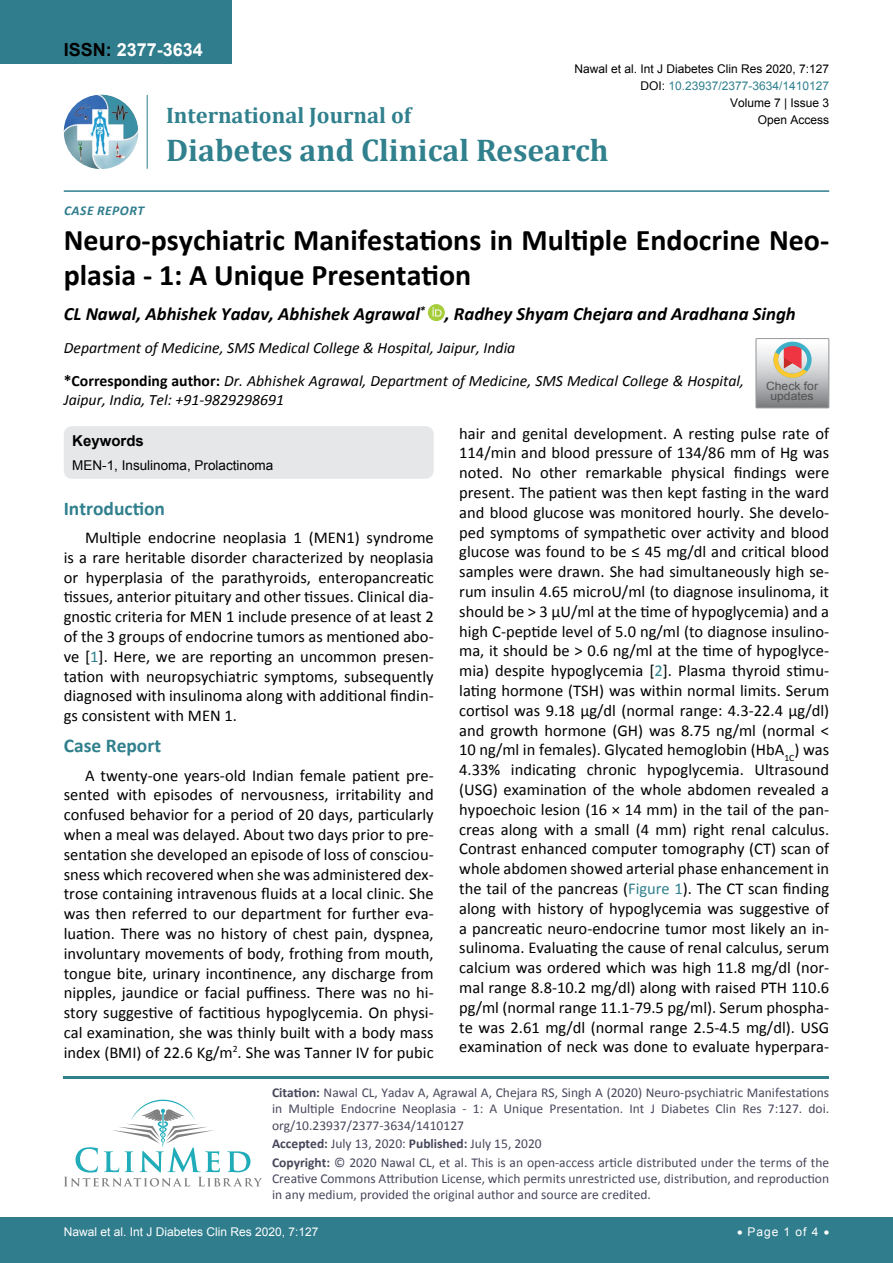
<style>
.page{position:relative;width:893px;height:1263px;background:#fff}
.page>*{position:absolute;margin:0;border:0;box-sizing:border-box;transform-origin:0 0}
.t1{font:700 31.5px "Cambria";color:#30808d}
.t2{font:700 30px/34.5px "Calibri";color:#000}
.t3{font:700 22.5px "Cambria";color:#30808d}
.t4{font:700 19.5px "Calibri";color:#30808d}
.t5{font:italic 700 18.75px "Calibri";color:#000}
.t6{font:700 18px "Arial";color:#fff}
.t7{font:16.5px/19.8px "Calibri";color:#000;text-align:justify}
.t8{font:italic 15.75px/33px "Calibri";color:#000}
.t9{font:700 15px "Arial";color:#000}
.t10{font:13.5px/16.2px "Calibri";color:#47475c}
.t11{font:13.5px "Arial";color:#000}
.t12{font:italic 700 13.5px "Calibri";letter-spacing:.04em;color:#307d8d}
.t13{font:12px "Arial";color:#000}
.t14{font:12px "Arial";color:#fff}
.t15{font:12px "Arial";color:#30808d}
.t16{font:11.55px/9.9px "Arial";color:#535353;text-align:center;scale:1.06 1}
.s1{color:#000}
.s2{font-weight:700;font-style:normal}
.s3{color:#30808d}
.s4{font-weight:700}
</style>
<div class="page">
<div style="left:0;top:0;width:231px;height:64px;background:#307d8d"></div>
<img style="left:64px;top:95px;width:74px;height:74px;border-radius:37px">
<hr style="left:147px;top:95px;width:1px;height:74px;background:#307d8d">
<hr style="left:64px;top:190px;width:765px;height:2px;background:#307d8d">
<div style="left:0;top:1217px;width:893px;height:46px;background:#307d8d"></div>
<hr style="left:64px;top:1076px;width:765px;height:2px;background:#30808d">
<svg style="left:64px;top:1100px;width:198px;height:86px"></svg>
<div style="left:428px;top:304px;width:17px;height:17px;background:#a6cd3c;border-radius:50%"></div>
<svg style="left:432px;top:307px;width:10px;height:10px"></svg>
<div style="left:64px;top:426px;width:370px;height:53px;background:#e6e7e8;border-radius:9px"></div>
<svg style="left:756px;top:339px;width:73px;height:69px;background:#bdb6b3"></svg>
<p class="t6" style="left:64px;top:38px;width:141px"><span class="s1">ISSN:</span> 2377-3634</p>
<p class="t12" style="left:64px;top:202px;width:82px">Case Repor t</p>
<p class="t13" style="left:574px;top:60px;width:256px">Nawal et al. Int J Diabetes Clin Res 2020, 7:127</p>
<p class="t13" style="left:730px;top:95px;width:101px">Volume 7 | Issue 3</p>
<p class="t15" style="left:640px;top:78px;width:190px"><span class="s1">DOI:</span> 10.23937/2377-3634/1410127</p>
<h3 class="t3" style="left:166px;top:100px;width:247px">International Journal of</h3>
<h1 class="t1" style="left:166px;top:128px;width:444px">Diabetes and Clinical Research</h1>
<p class="t13" style="left:758px;top:112px;width:73px">Open Access</p>
<h2 class="t2" style="left:64px;top:223px;width:767px">Neuro-psychiatric Manifestations in Multiple Endocrine Neo&shy;plasia - 1: A Unique Presentation</h2>
<p class="t5" style="left:64px;top:302px;width:733px">CL Nawal, Abhishek Yadav, Abhishek Agrawal<sup>*</sup> , Radhey Shyam Chejara and Aradhana Singh</p>
<p class="t8" style="left:64px;top:331px;width:682px">Department of Medicine, SMS Medical College &amp; Hospital, Jaipur, India<br><span class="s2">*Corresponding author:</span> Dr. Abhishek Agrawal, Department of Medicine, SMS Medical College &amp; Hospital,</p>
<p class="t8" style="left:64px;top:383px;width:222px">Jaipur, India, Tel: +91-9829298691</p>
<p class="t9" style="left:72px;top:430px;width:73px">Keywords</p>
<p class="t11" style="left:72px;top:457px;width:203px">MEN-1, Insulinoma, Prolactinoma</p>
<p class="t16" style="left:766px;top:381px;width:51px">Check for updates</p>
<p class="t7" style="left:459px;top:423px;width:371px">hair and genital development. A resting pulse rate of 114/min and blood pressure of 134/86 mm of Hg was noted. No other remarkable physical findings were present. The patient was then kept fasting in the ward and blood glucose was monitored hourly. She develo&shy;ped symptoms of sympathetic over activity and blood glucose was found to be ≤ 45 mg/dl and critical blood samples were drawn. She had simultaneously high se&shy;rum insulin 4.65 microU/ml (to diagnose insulinoma, it should be &gt; 3 µU/ml at the time of hypoglycemia) and a high C-peptide level of 5.0 ng/ml (to diagnose insulino&shy;ma, it should be &gt; 0.6 ng/ml at the time of hypoglyce&shy;mia) despite hypoglycemia [<span class="s3">2</span>]. Plasma thyroid stimu&shy;lating hormone (TSH) was within normal limits. Serum cortisol was 9.18 μg/dl (normal range: 4.3-22.4 μg/dl) and growth hormone (GH) was 8.75 ng/ml (normal &lt; 10 ng/ml in females). Glycated hemoglobin (HbA<sub>1C</sub>) was 4.33% indicating chronic hypoglycemia. Ultrasound (USG) examination of the whole abdomen revealed a hypoechoic lesion (16 × 14 mm) in the tail of the pan&shy;creas along with a small (4 mm) right renal calculus.<br>Contrast enhanced computer tomography (CT) scan of whole abdomen showed arterial phase enhancement in the tail of the pancreas (<span class="s3">Figure 1</span>). The CT scan finding along with history of hypoglycemia was suggestive of a pancreatic neuro-endocrine tumor most likely an in&shy;sulinoma. Evaluating the cause of renal calculus, serum calcium was ordered which was high 11.8 mg/dl (nor&shy;mal range 8.8-10.2 mg/dl) along with raised PTH 110.6 pg/ml (normal range 11.1-79.5 pg/ml). Serum phospha&shy;te was 2.61 mg/dl (normal range 2.5-4.5 mg/dl). USG examination of neck was done to evaluate hyperpara-</p>
<p class="t4" style="left:64px;top:496px;width:103px">Introduction</p>
<p class="t7" style="left:64px;top:528px;width:371px;text-indent:21px">Multiple endocrine neoplasia 1 (MEN1) syndrome is a rare heritable disorder characterized by neoplasia or hyperplasia of the parathyroids, enteropancreatic tissues, anterior pituitary and other tissues. Clinical dia&shy;gnostic criteria for MEN 1 include presence of at least 2 of the 3 groups of endocrine tumors as mentioned abo&shy;ve [<span class="s3">1</span>]. Here, we are reporting an uncommon presen&shy;tation with neuropsychiatric symptoms, subsequently diagnosed with insulinoma along with additional findin&shy;gs consistent with MEN 1.</p>
<p class="t4" style="left:64px;top:733px;width:99px">Case Report</p>
<p class="t7" style="left:64px;top:765px;width:371px;text-indent:21px">A twenty-one years-old Indian female patient pre&shy;sented with episodes of nervousness, irritability and confused behavior for a period of 20 days, particularly when a meal was delayed. About two days prior to pre&shy;sentation she developed an episode of loss of consciou&shy;sness which recovered when she was administered dex&shy;trose containing intravenous fluids at a local clinic. She was then referred to our department for further eva&shy;luation. There was no history of chest pain, dyspnea, involuntary movements of body, frothing from mouth, tongue bite, urinary incontinence, any discharge from nipples, jaundice or facial puffiness. There was no hi&shy;story suggestive of factitious hypoglycemia. On physi&shy;cal examination, she was thinly built with a body mass index (BMI) of 22.6 Kg/m<sup>2</sup>. She was Tanner IV for pubic</p>
<p class="t10" style="left:272px;top:1084px;width:559px;text-align:justify"><span class="s4">Citation:</span> Nawal CL, Yadav A, Agrawal A, Chejara RS, Singh A (2020) Neuro-psychiatric Manifestations in Multiple Endocrine Neoplasia - 1: A Unique Presentation. Int J Diabetes Clin Res 7:127. doi. org/10.23937/2377-3634/1410127</p>
<p class="t10" style="left:272px;top:1134px;width:559px;line-height:18.6px"><span class="s4">Accepted:</span> July 13, 2020: <span class="s4">Published:</span> July 15, 2020<br><span class="s4">Copyright:</span> © 2020 Nawal CL, et al. This is an open-access article distributed under the terms of the</p>
<p class="t10" style="left:272px;top:1170px;width:559px">Creative Commons Attribution License, which permits unrestricted use, distribution, and reproduction in any medium, provided the original author and source are credited.</p>
<p class="t14" style="left:64px;top:1223px;width:256px">Nawal et al. Int J Diabetes Clin Res 2020, 7:127</p>
<p class="t14" style="left:737px;top:1223px;width:94px">• Page 1 of 4 •</p>
</div>
